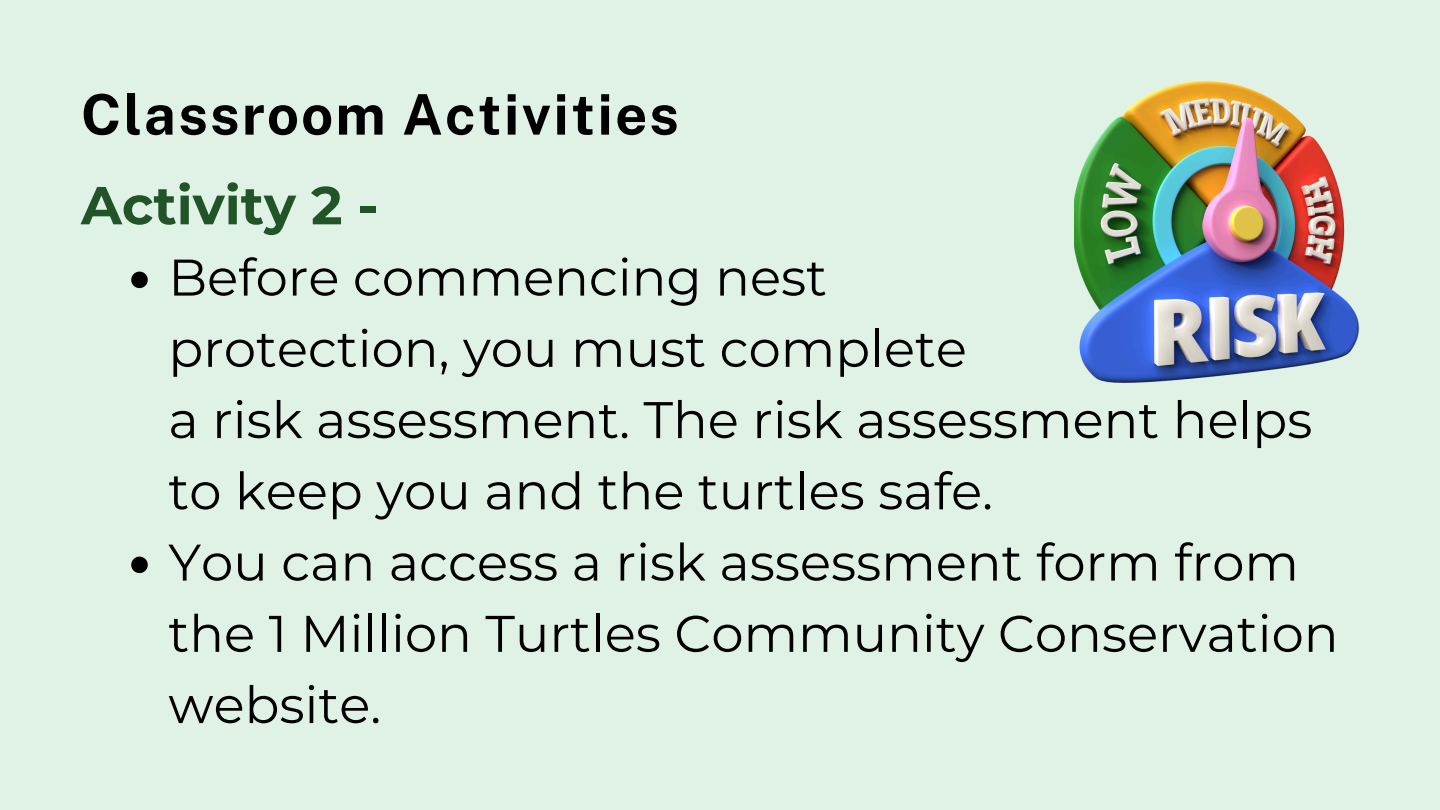
<style>
.page{position:relative;width:1440px;height:810px;background:#e0f1e5}
.page>*{position:absolute;margin:0;border:0;box-sizing:border-box;transform-origin:0 0}
.t1{font:700 56px "Public Sans";letter-spacing:.04em;color:#000}
.t2{font:700 53.4px "Montserrat";color:#215427}
.t3{font:51.4px/71.2px "Montserrat";color:#000}
</style>
<div class="page">
<svg style="left:131px;top:272px;width:17px;height:16px"></svg>
<svg style="left:131px;top:557px;width:17px;height:16px"></svg>
<img style="left:1074px;top:81px;width:285px;height:301px">
<p class="t1" style="left:81px;top:81px;width:599px">Classroom Activities</p>
<h1 class="t2" style="left:81px;top:173px;width:299px">Activity 2 -</h1>
<p class="t3" style="left:168px;top:242px;width:1145px">Before commencing nest<br>protection, you must complete<br>a risk assessment. The risk assessment helps to keep you and the turtles safe.</p>
<h1 class="t3" style="left:168px;top:527px;width:1172px">You can access a risk assessment form from the 1 Million Turtles Community Conservation website.</h1>
</div>
